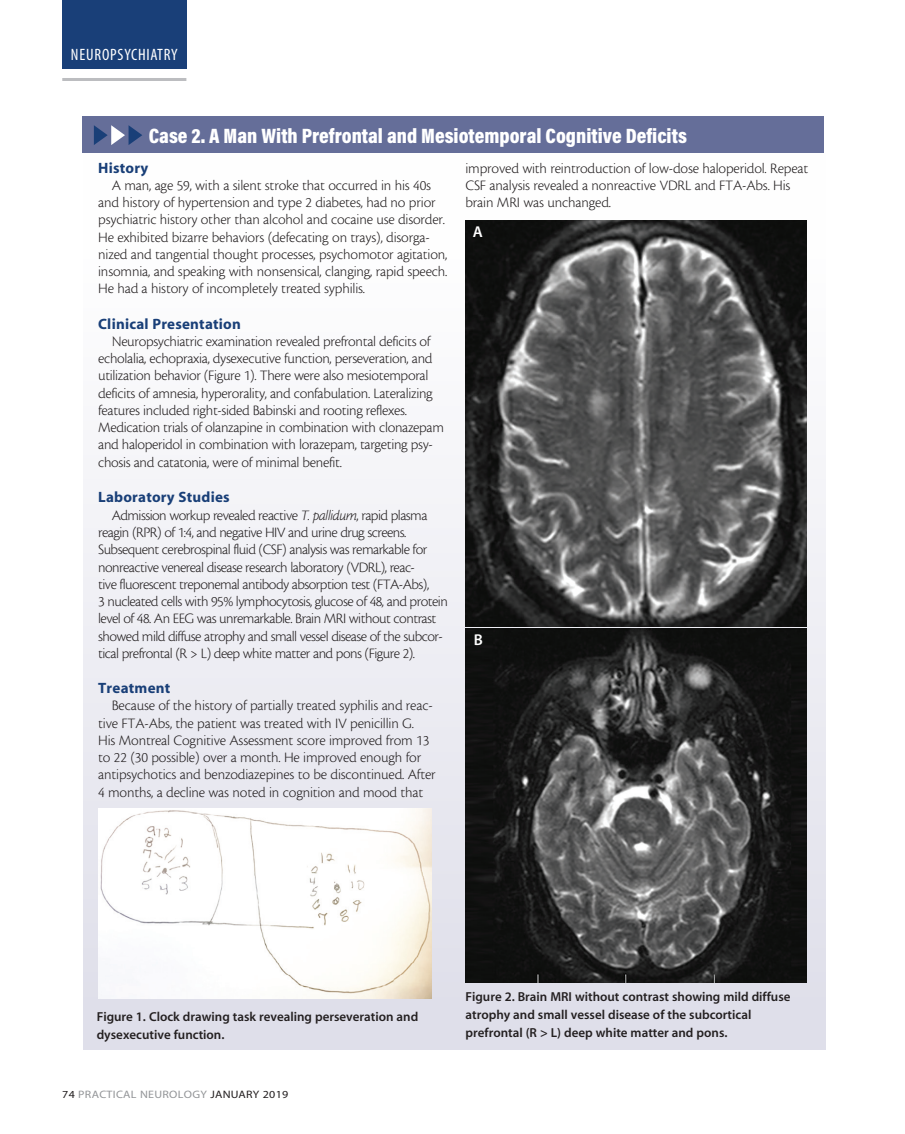
<style>
.page{position:relative;width:905px;height:1134px;background:#fff}
.page>*{position:absolute;margin:0;border:0;box-sizing:border-box;transform-origin:0 0}
.headline{font:900 21px "Acumin Pro Cond";color:#fff}
.t1{font:16.5px "Myriad MM 400 300";letter-spacing:.05em;color:#fff}
.t2{font:15.75px "Myriad MM 565 600";color:#fff}
.sidebar_body{font:15px/17.2px "Cronos MM 250 10";letter-spacing:-.02em;color:#231f20}
.subhead{font:15px "Myriad MM 700 600";letter-spacing:.015em;color:#193f78}
.t3{font:13.05px/18px "Myriad MM 565 600";color:#231f20}
.t4{font:10.8px "Myriad MM 400 600";letter-spacing:.025em;color:#939598;scale:1.11 1}
.s1{font-family:"Cronos MM It 250 10"}
.s2{color:#231f20}
</style>
<div class="page">
<div style="left:62px;top:0;width:124px;height:69px;background:#193f78"></div>
<hr style="left:62px;top:78px;width:124px;height:3px;background:#bcbdc0">
<div style="left:82px;top:153px;width:743px;height:897px;background:linear-gradient(to bottom,#fff,#dadae5)"></div>
<div style="left:82px;top:116px;width:742px;height:37px;background:#656e99"></div>
<img style="left:465px;top:221px;width:341px;height:405px">
<img style="left:98px;top:808px;width:333px;height:190px">
<img style="left:465px;top:629px;width:341px;height:354px">
<p class="t1" style="left:71px;top:46px;width:108px">NEUROPSYCHIATRY</p>
<p class="headline" style="left:149px;top:122px;width:539px">Case 2. A Man With Prefrontal and Mesiotemporal Cognitive Deficits</p>
<p class="subhead" style="left:98px;top:160px;width:52px">History</p>
<p class="sidebar_body" style="left:98px;top:177px;width:351px;text-indent:14px">A man, age 59, with a silent stroke that occurred in his 40s and history of hypertension and type 2 diabetes, had no prior psychiatric history other than alcohol and cocaine use disorder.<br>He exhibited bizarre behaviors (defecating on trays), disorga&shy;nized and tangential thought processes, psychomotor agitation, insomnia, and speaking with nonsensical, clanging, rapid speech.<br>He had a history of incompletely treated syphilis.</p>
<p class="subhead" style="left:98px;top:316px;width:144px">Clinical Presentation</p>
<p class="sidebar_body" style="left:98px;top:333px;width:347px;text-indent:14px">Neuropsychiatric examination revealed prefrontal deficits of echolalia, echopraxia, dysexecutive function, perseveration, and utilization behavior (Figure 1). There were also mesiotemporal deficits of amnesia, hyperorality, and confabulation. Lateralizing features included right-sided Babinski and rooting reflexes.<br>Medication trials of olanzapine in combination with clonazepam and haloperidol in combination with lorazepam, targeting psy&shy;chosis and catatonia, were of minimal benefit.</p>
<p class="subhead" style="left:98px;top:490px;width:133px">Laboratory Studies</p>
<p class="sidebar_body" style="left:98px;top:507px;width:351px;text-indent:14px">Admission workup revealed reactive <span class="s1">T. pallidum</span>, rapid plasma reagin (RPR) of 1:4, and negative HIV and urine drug screens.<br>Subsequent cerebrospinal fluid (CSF) analysis was remarkable for nonreactive venereal disease research laboratory (VDRL), reac-<br>tive fluorescent treponemal antibody absorption test (FTA-Abs),<br>3 nucleated cells with 95% lymphocytosis, glucose of 48, and protein level of 48. An EEG was unremarkable. Brain MRI without contrast showed mild diffuse atrophy and small vessel disease of the subcor&shy;tical prefrontal (R &gt; L) deep white matter and pons (Figure 2).</p>
<p class="subhead" style="left:98px;top:681px;width:74px">Treatment</p>
<p class="sidebar_body" style="left:98px;top:697px;width:339px;text-indent:14px">Because of the history of partially treated syphilis and reac&shy;tive FTA-Abs, the patient was treated with IV penicillin G.<br>His Montreal Cognitive Assessment score improved from 13 to 22 (30 possible) over a month. He improved enough for antipsychotics and benzodiazepines to be discontinued. After 4 months, a decline was noted in cognition and mood that</p>
<p class="sidebar_body" style="left:465px;top:160px;width:344px">improved with reintroduction of low-dose haloperidol. Repeat<br>CSF analysis revealed a nonreactive VDRL and FTA-Abs. His brain MRI was unchanged.</p>
<p class="t2" style="left:473px;top:224px;width:12px">A</p>
<p class="t2" style="left:473px;top:632px;width:11px">B</p>
<p class="t3" style="left:97px;top:1008px;width:323px">Figure 1. Clock drawing task revealing perseveration and dysexecutive function.</p>
<p class="t4" style="left:62px;top:1089px;width:205px"><span class="s2">74</span> PRACTICAL NEUROLOGY <span class="s2">JANUARY 2019</span></p>
<p class="t3" style="left:465px;top:988px;width:326px">Figure 2. Brain MRI without contrast showing mild diffuse atrophy and small vessel disease of the subcortical prefrontal (R &gt; L) deep white matter and pons.</p>
</div>
